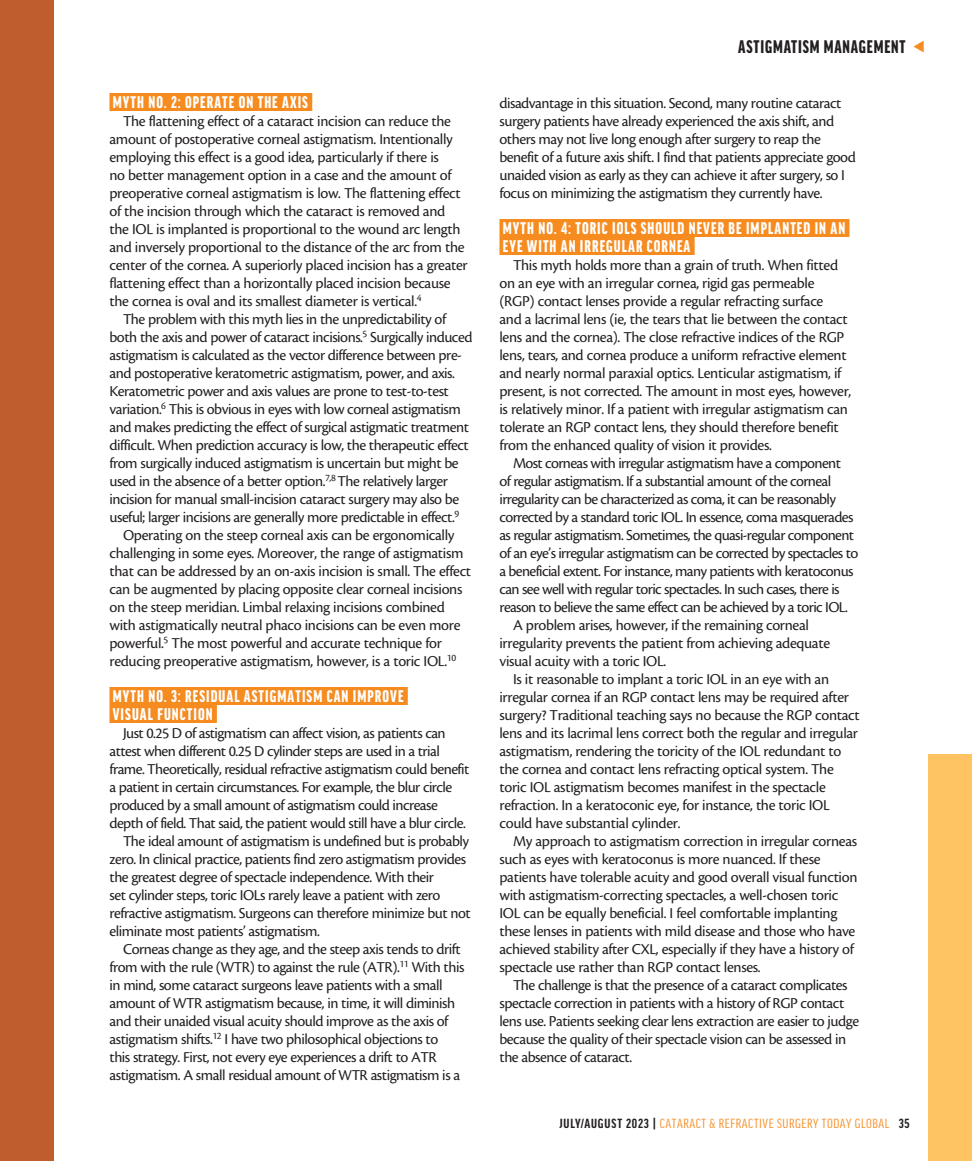
<style>
.page{position:relative;width:972px;height:1161px;background:#fff}
.page>*{position:absolute;margin:0;border:0;box-sizing:border-box;transform-origin:0 0}
.t1{font:900 extra-condensed 19.5px "Good Headline Pro";letter-spacing:.045em;color:#231f20}
.subhead{font:900 extra-condensed 18px/18px "Good Headline Pro";letter-spacing:.06em;color:#fff}
.body{font:15.75px/18px "Cronos Pro";letter-spacing:-.03em;color:#231f20}
.t2{font:extra-condensed 14.1px "Good Headline Pro";letter-spacing:.035em;color:#f68b1f;scale:1.11 1}
.s1{font-weight:700;color:#231f20}
</style>
<div class="page">
<div style="left:110px;top:93px;width:202px;height:18px;background:#f68b1f"></div>
<div style="left:110px;top:687px;width:298px;height:18px;background:#f68b1f"></div>
<div style="left:110px;top:705px;width:107px;height:18px;background:#f68b1f"></div>
<div style="left:500px;top:219px;width:349px;height:18px;background:#f68b1f"></div>
<div style="left:500px;top:237px;width:195px;height:18px;background:#f68b1f"></div>
<div style="left:0;top:0;width:54px;height:1161px;background:#bf5d2c"></div>
<div style="left:928px;top:755px;width:44px;height:406px;background:#fec463"></div>
<p class="subhead" style="left:113px;top:93px;width:197px">MYTH NO. 2: OPERATE ON THE AXIS</p>
<p class="body" style="left:110px;top:112px;width:360px;text-indent:14px">The flattening effect of a cataract incision can reduce the amount of postoperative corneal astigmatism. Intentionally employing this effect is a good idea, particularly if there is<br>no better management option in a case and the amount of preoperative corneal astigmatism is low. The flattening effect of the incision through which the cataract is removed and the IOL is implanted is proportional to the wound arc length and inversely proportional to the distance of the arc from the center of the cornea. A superiorly placed incision has a greater flattening effect than a horizontally placed incision because the cornea is oval and its smallest diameter is vertical.<sup>4</sup></p>
<p class="body" style="left:110px;top:310px;width:365px;text-indent:14px">The problem with this myth lies in the unpredictability of both the axis and power of cataract incisions.<sup>5</sup> Surgically induced astigmatism is calculated as the vector difference between pre&shy;and postoperative keratometric astigmatism, power, and axis.<br>Keratometric power and axis values are prone to test-to-test variation.<sup>6</sup> This is obvious in eyes with low corneal astigmatism and makes predicting the effect of surgical astigmatic treatment difficult. When prediction accuracy is low, the therapeutic effect from surgically induced astigmatism is uncertain but might be used in the absence of a better option.<sup>7,8</sup> The relatively larger incision for manual small-incision cataract surgery may also be useful; larger incisions are generally more predictable in effect.<sup>9</sup></p>
<p class="body" style="left:110px;top:526px;width:363px;text-indent:14px">Operating on the steep corneal axis can be ergonomically challenging in some eyes. Moreover, the range of astigmatism that can be addressed by an on-axis incision is small. The effect can be augmented by placing opposite clear corneal incisions on the steep meridian. Limbal relaxing incisions combined with astigmatically neutral phaco incisions can be even more powerful.<sup>5</sup> The most powerful and accurate technique for reducing preoperative astigmatism, however, is a toric IOL.<sup>10</sup></p>
<p class="subhead" style="left:113px;top:687px;width:292px">MYTH NO. 3: RESIDUAL ASTIGMATISM CAN IMPROVE<br>VISUAL FUNCTION</p>
<p class="body" style="left:110px;top:724px;width:361px;text-indent:14px">Just 0.25 D of astigmatism can affect vision, as patients can attest when different 0.25 D cylinder steps are used in a trial frame. Theoretically, residual refractive astigmatism could benefit a patient in certain circumstances. For example, the blur circle produced by a small amount of astigmatism could increase depth of field. That said, the patient would still have a blur circle.</p>
<p class="body" style="left:110px;top:832px;width:363px;text-indent:14px">The ideal amount of astigmatism is undefined but is probably zero. In clinical practice, patients find zero astigmatism provides the greatest degree of spectacle independence. With their<br>set cylinder steps, toric IOLs rarely leave a patient with zero refractive astigmatism. Surgeons can therefore minimize but not eliminate most patients’ astigmatism.</p>
<p class="body" style="left:110px;top:940px;width:356px;text-indent:14px">Corneas change as they age, and the steep axis tends to drift from with the rule (WTR) to against the rule (ATR).<sup>11</sup> With this in mind, some cataract surgeons leave patients with a small amount of WTR astigmatism because, in time, it will diminish and their unaided visual acuity should improve as the axis of astigmatism shifts.<sup>12</sup> I have two philosophical objections to<br>this strategy. First, not every eye experiences a drift to ATR astigmatism. A small residual amount of WTR astigmatism is a</p>
<p class="t1" style="left:738px;top:37px;width:169px">ASTIGMATISM MANAGEMENT</p>
<p class="body" style="left:500px;top:94px;width:358px">disadvantage in this situation. Second, many routine cataract surgery patients have already experienced the axis shift, and others may not live long enough after surgery to reap the benefit of a future axis shift. I find that patients appreciate good unaided vision as early as they can achieve it after surgery, so I focus on minimizing the astigmatism they currently have.</p>
<p class="subhead" style="left:503px;top:219px;width:344px">MYTH NO. 4: TORIC IOLS SHOULD NEVER BE IMPLANTED IN AN<br>EYE WITH AN IRREGULAR CORNEA</p>
<p class="body" style="left:500px;top:256px;width:353px;text-indent:14px">This myth holds more than a grain of truth. When fitted on an eye with an irregular cornea, rigid gas permeable (RGP) contact lenses provide a regular refracting surface<br>and a lacrimal lens (ie, the tears that lie between the contact lens and the cornea). The close refractive indices of the RGP lens, tears, and cornea produce a uniform refractive element and nearly normal paraxial optics. Lenticular astigmatism, if present, is not corrected. The amount in most eyes, however, is relatively minor. If a patient with irregular astigmatism can tolerate an RGP contact lens, they should therefore benefit from the enhanced quality of vision it provides.</p>
<p class="body" style="left:500px;top:454px;width:360px;text-indent:14px">Most corneas with irregular astigmatism have a component<br>of regular astigmatism. If a substantial amount of the corneal irregularity can be characterized as coma, it can be reasonably corrected by a standard toric IOL. In essence, coma masquerades as regular astigmatism. Sometimes, the quasi-regular component of an eye’s irregular astigmatism can be corrected by spectacles to a beneficial extent. For instance, many patients with keratoconus can see well with regular toric spectacles. In such cases, there is reason to believe the same effect can be achieved by a toric IOL.</p>
<p class="body" style="left:500px;top:616px;width:332px;text-indent:14px">A problem arises, however, if the remaining corneal irregularity prevents the patient from achieving adequate visual acuity with a toric IOL.</p>
<p class="body" style="left:500px;top:670px;width:362px;text-indent:14px">Is it reasonable to implant a toric IOL in an eye with an irregular cornea if an RGP contact lens may be required after surgery? Traditional teaching says no because the RGP contact lens and its lacrimal lens correct both the regular and irregular astigmatism, rendering the toricity of the IOL redundant to the cornea and contact lens refracting optical system. The toric IOL astigmatism becomes manifest in the spectacle refraction. In a keratoconic eye, for instance, the toric IOL could have substantial cylinder.</p>
<p class="body" style="left:500px;top:832px;width:360px;text-indent:14px">My approach to astigmatism correction in irregular corneas such as eyes with keratoconus is more nuanced. If these patients have tolerable acuity and good overall visual function with astigmatism-correcting spectacles, a well-chosen toric IOL can be equally beneficial. I feel comfortable implanting these lenses in patients with mild disease and those who have achieved stability after CXL, especially if they have a history of spectacle use rather than RGP contact lenses.</p>
<p class="body" style="left:500px;top:976px;width:361px;text-indent:14px">The challenge is that the presence of a cataract complicates spectacle correction in patients with a history of RGP contact lens use. Patients seeking clear lens extraction are easier to judge because the quality of their spectacle vision can be assessed in the absence of cataract.</p>
<p class="t2" style="left:560px;top:1117px;width:317px"><span class="s1">JULY/AUGUST 2023 |</span> CATARACT &amp; REFRACTIVE SURGERY TODAY GLOBAL <span class="s1">35</span></p>
</div>
